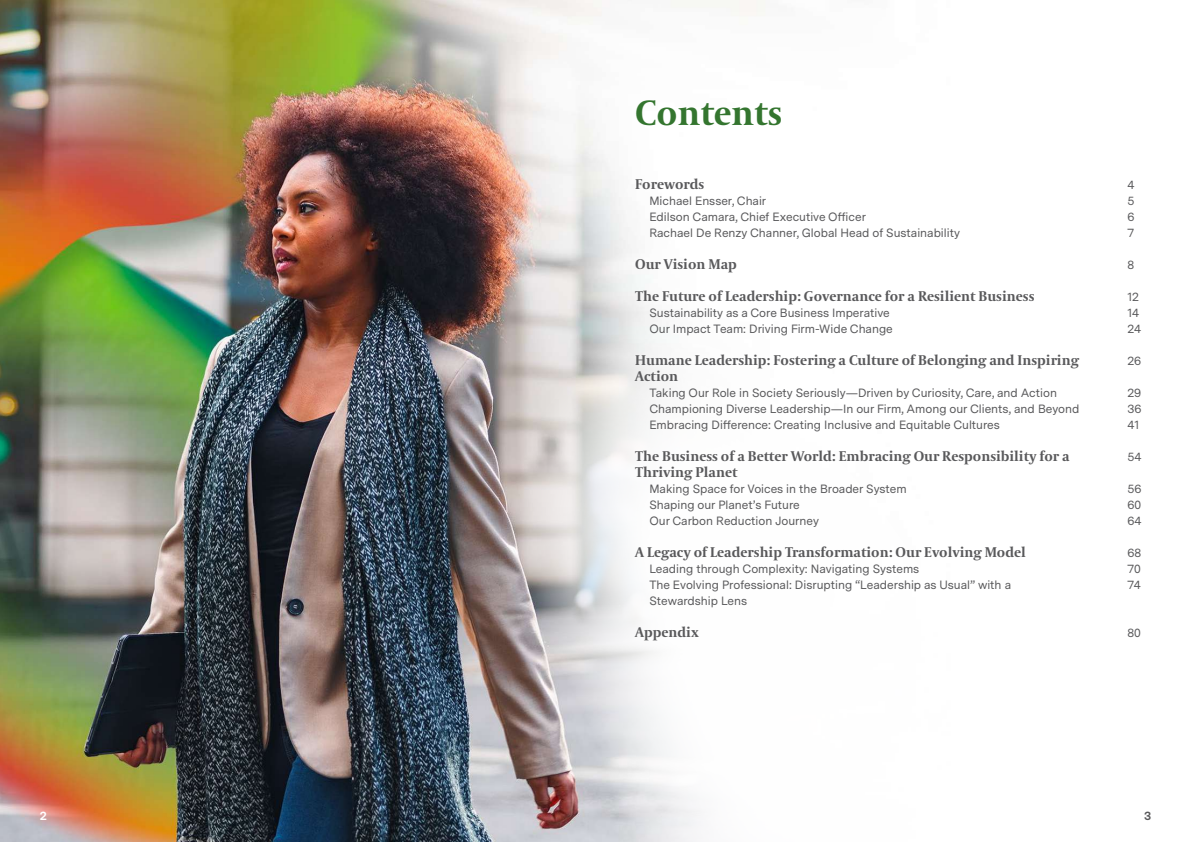
<style>
.page{position:relative;width:1191px;height:842px;background:#fff}
.page>*{position:absolute;margin:0;border:0;box-sizing:border-box;transform-origin:0 0}
.t1{font:700 35px "Coranto 2";color:#34752f}
.t2{font:700 14px/16px "Coranto 2";color:#59595b}
.t3{font:12px/16px "Messina Sans";color:#59595b}
.t4{font:700 12px "Messina Sans";color:#fff}
.t5{font:700 12px "Messina Sans";color:#58585a}
</style>
<div class="page">
<img style="left:0;top:0;width:765px;height:842px">
<img style="left:388px;top:219px;width:377px;height:623px">
<h1 class="t1" style="left:635px;top:91px;width:148px">Contents</h1>
<p class="t2" style="left:635px;top:177px;width:71px">Forewords</p>
<p class="t3" style="left:649px;top:193px;width:312px">Michael Ensser, Chair<br>Edilson Camara, Chief Executive Officer<br>Rachael De Renzy Channer, Global Head of Sustainability</p>
<p class="t2" style="left:635px;top:257px;width:103px">Our Vision Map</p>
<p class="t2" style="left:635px;top:289px;width:401px">The Future of Leadership: Governance for a Resilient Business</p>
<p class="t3" style="left:649px;top:305px;width:245px">Sustainability as a Core Business Imperative<br>Our Impact Team: Driving Firm-Wide Change</p>
<p class="t2" style="left:635px;top:353px;width:445px">Humane Leadership: Fostering a Culture of Belonging and Inspiring<br>Action</p>
<p class="t3" style="left:649px;top:385px;width:431px">Taking Our Role in Society Seriously—Driven by Curiosity, Care, and Action<br>Championing Diverse Leadership—In our Firm, Among our Clients, and Beyond<br>Embracing Difference: Creating Inclusive and Equitable Cultures</p>
<p class="t2" style="left:635px;top:449px;width:436px">The Business of a Better World: Embracing Our Responsibility for a<br>Thriving Planet</p>
<p class="t3" style="left:649px;top:481px;width:259px">Making Space for Voices in the Broader System<br>Shaping our Planet’s Future<br>Our Carbon Reduction Journey</p>
<p class="t2" style="left:635px;top:545px;width:392px">A Legacy of Leadership Transformation: Our Evolving Model</p>
<p class="t3" style="left:649px;top:561px;width:363px">Leading through Complexity: Navigating Systems<br>The Evolving Professional: Disrupting “Leadership as Usual” with a<br>Stewardship Lens</p>
<p class="t2" style="left:635px;top:625px;width:65px">Appendix</p>
<p class="t3" style="left:1127px;top:178px;width:9px;text-align:justify">4<br>5<br>6<br>7</p>
<p class="t3" style="left:1127px;top:258px;width:8px">8</p>
<p class="t3" style="left:1127px;top:290px;width:15px">12<br>14<br>24</p>
<p class="t3" style="left:1127px;top:354px;width:15px">26</p>
<p class="t3" style="left:1127px;top:386px;width:15px;text-align:justify">29<br>36<br>41</p>
<p class="t3" style="left:1127px;top:450px;width:16px">54</p>
<p class="t3" style="left:1127px;top:482px;width:16px;text-align:justify">56<br>60<br>64</p>
<p class="t3" style="left:1127px;top:546px;width:15px;text-align:justify">68<br>70<br>74</p>
<p class="t3" style="left:1127px;top:626px;width:15px">80</p>
<p class="t4" style="left:40px;top:809px;width:9px">2</p>
<p class="t5" style="left:1144px;top:809px;width:9px">3</p>
</div>
